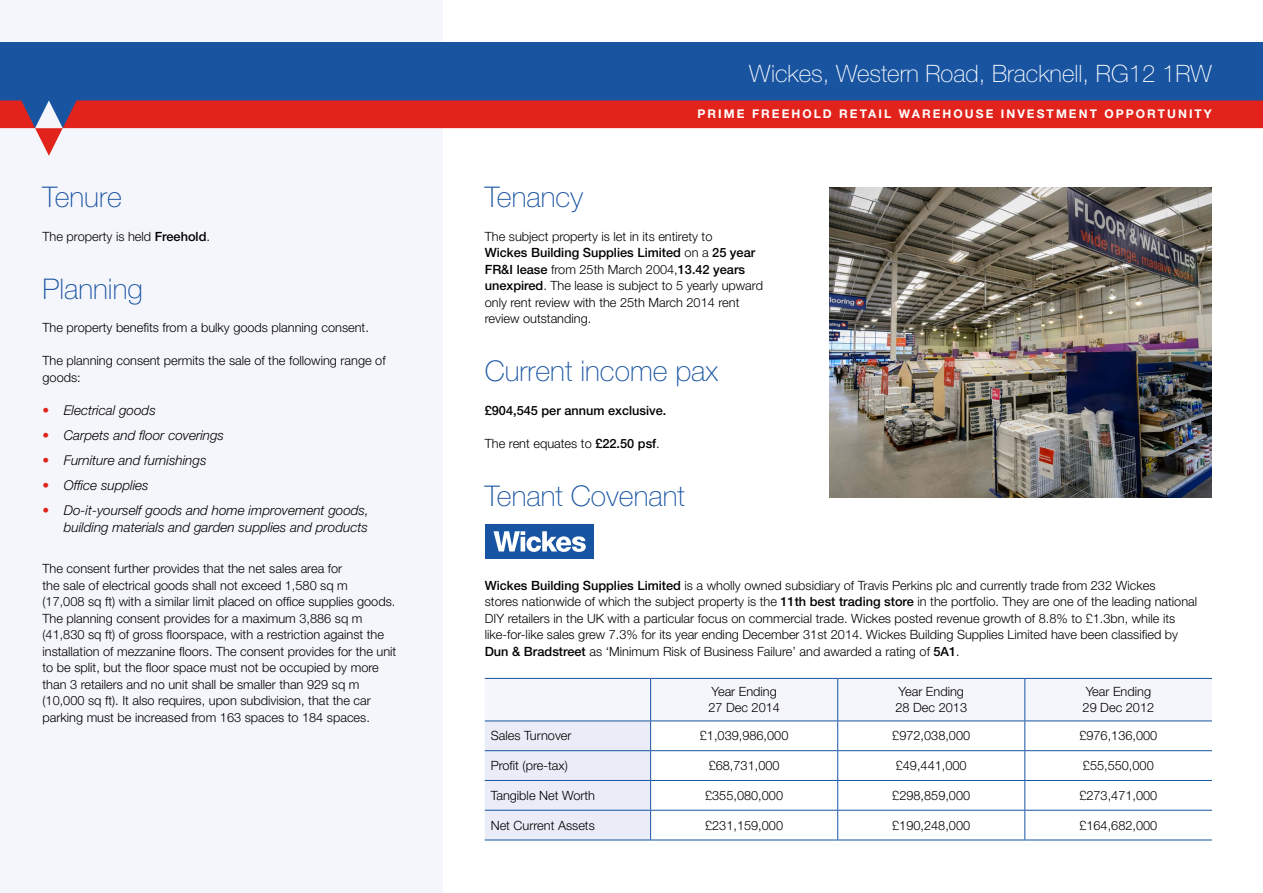
<style>
.page{position:relative;width:1263px;height:893px;background:#fff}
.page>*{position:absolute;margin:0;border:0;box-sizing:border-box;transform-origin:0 0}
.t1{font:100 28.5px "Helvetica Neue LT Std";color:#1954a1}
.t2{font:100 24px "Helvetica Neue LT Std";color:#fff}
.t3{font:italic 300 13.5px/16.5px "Helvetica Neue LT Std";color:#000;text-align:right}
.t4{font:300 12.75px/16.5px "Helvetica Neue LT Std";color:#000}
.t5{font:500 12.75px "Helvetica Neue LT Std";color:#000}
.t6{font:700 12px "Helvetica Neue LT Std";letter-spacing:.17em;color:#fff}
.s1{font-weight:500}
.s2{color:#e2231b}
</style>
<div class="page">
<div style="left:0;top:0;width:442px;height:893px;background:#f5f6fb"></div>
<div style="left:0;top:43px;width:1263px;height:85px;background:#1954a1"></div>
<svg style="left:0;top:100px;width:1263px;height:56px"></svg>
<div style="left:485px;top:524px;width:109px;height:35px;background:#1754a1"></div>
<svg style="left:493px;top:531px;width:93px;height:21px"></svg>
<svg style="left:485px;top:678px;width:727px;height:162px"></svg>
<hr style="left:485px;top:840px;width:166px;height:1px;background:#1754a1">
<hr style="left:651px;top:840px;width:187px;height:1px;background:#1754a1">
<hr style="left:838px;top:840px;width:187px;height:1px;background:#1754a1">
<hr style="left:1025px;top:840px;width:187px;height:1px;background:#1754a1">
<img style="left:829px;top:187px;width:383px;height:310px">
<h1 class="t1" style="left:43px;top:181px;width:81px">Tenure</h1>
<p class="t4" style="left:43px;top:228px;width:169px">The property is held <span class="s1">Freehold</span>.</p>
<h1 class="t1" style="left:43px;top:273px;width:102px">Planning</h1>
<p class="t4" style="left:43px;top:319px;width:328px">The property benefits from a bulky goods planning consent.</p>
<p class="t4" style="left:43px;top:352px;width:345px">The planning consent permits the sale of the following range of goods:</p>
<p class="t3" style="left:43px;top:402px;width:115px"><span class="s2">•</span> Electrical goods</p>
<p class="t3" style="left:43px;top:427px;width:183px"><span class="s2">•</span> Carpets and floor coverings</p>
<p class="t3" style="left:43px;top:452px;width:166px"><span class="s2">•</span> Furniture and furnishings</p>
<p class="t3" style="left:43px;top:477px;width:108px"><span class="s2">•</span> Office supplies</p>
<p class="t3" style="left:43px;top:502px;width:328px"><span class="s2">•</span> Do-it-yourself goods and home improvement goods, building materials and garden supplies and products</p>
<p class="t4" style="left:43px;top:560px;width:355px">The consent further provides that the net sales area for<br>the sale of electrical goods shall not exceed 1,580 sq m<br>(17,008 sq ft) with a similar limit placed on office supplies goods.<br>The planning consent provides for a maximum 3,886 sq m (41,830 sq ft) of gross floorspace, with a restriction against the installation of mezzanine floors. The consent provides for the unit to be split, but the floor space must not be occupied by more than 3 retailers and no unit shall be smaller than 929 sq m (10,000 sq ft). It also requires, upon subdivision, that the car parking must be increased from 163 spaces to 184 spaces.</p>
<h2 class="t2" style="left:749px;top:60px;width:464px">Wickes, Western Road, Bracknell, RG12 1RW</h2>
<p class="t6" style="left:697px;top:106px;width:516px">PRIME FREEHOLD RETAIL WAREHOUSE INVESTMENT OPPORTUNITY</p>
<h1 class="t1" style="left:485px;top:181px;width:100px">Tenancy</h1>
<p class="t4" style="left:485px;top:228px;width:280px">The subject property is let in its entirety to<br><span class="s1">Wickes Building Supplies Limited</span> on a <span class="s1">25 year FR&amp;I lease</span> from 25th March 2004,<span class="s1">13.42 years unexpired</span>. The lease is subject to 5 yearly upward only rent review with the 25th March 2014 rent review outstanding.</p>
<h1 class="t1" style="left:485px;top:355px;width:235px">Current income pax</h1>
<p class="t5" style="left:485px;top:403px;width:183px">£904,545 per annum exclusive.</p>
<p class="t4" style="left:485px;top:435px;width:177px">The rent equates to <span class="s1">£22.50 psf</span>.</p>
<h1 class="t1" style="left:485px;top:480px;width:202px">Tenant Covenant</h1>
<p class="t4" style="left:485px;top:576px;width:714px"><span class="s1">Wickes Building Supplies Limited</span> is a wholly owned subsidiary of Travis Perkins plc and currently trade from 232 Wickes<br>stores nationwide of which the subject property is the <span class="s1">11th best trading store</span> in the portfolio. They are one of the leading national DIY retailers in the UK with a particular focus on commercial trade. Wickes posted revenue growth of 8.8% to £1.3bn, while its like-for-like sales grew 7.3% for its year ending December 31st 2014. Wickes Building Supplies Limited have been classified by <span class="s1">Dun &amp; Bradstreet</span> as ‘Minimum Risk of Business Failure’ and awarded a rating of <span class="s1">5A1</span>.</p>
<p class="t4" style="left:708px;top:683px;width:73px">Year Ending<br>27 Dec 2014</p>
<p class="t4" style="left:895px;top:683px;width:73px">Year Ending<br>28 Dec 2013</p>
<p class="t4" style="left:1082px;top:683px;width:73px">Year Ending<br>29 Dec 2012</p>
<p class="t4" style="left:491px;top:727px;width:82px">Sales Turnover</p>
<p class="t4" style="left:700px;top:727px;width:90px">£1,039,986,000</p>
<p class="t4" style="left:892px;top:727px;width:79px">£972,038,000</p>
<p class="t4" style="left:1079px;top:727px;width:79px">£976,136,000</p>
<p class="t4" style="left:491px;top:757px;width:78px">Profit (pre-tax)</p>
<p class="t4" style="left:709px;top:757px;width:72px">£68,731,000</p>
<p class="t4" style="left:896px;top:757px;width:72px">£49,441,000</p>
<p class="t4" style="left:1083px;top:757px;width:72px">£55,550,000</p>
<p class="t4" style="left:491px;top:787px;width:106px">Tangible Net Worth</p>
<p class="t4" style="left:705px;top:787px;width:79px">£355,080,000</p>
<p class="t4" style="left:892px;top:787px;width:79px">£298,859,000</p>
<p class="t4" style="left:1079px;top:787px;width:79px">£273,471,000</p>
<p class="t4" style="left:491px;top:817px;width:106px">Net Current Assets</p>
<p class="t4" style="left:705px;top:817px;width:79px">£231,159,000</p>
<p class="t4" style="left:892px;top:817px;width:79px">£190,248,000</p>
<p class="t4" style="left:1079px;top:817px;width:79px">£164,682,000</p>
</div>
